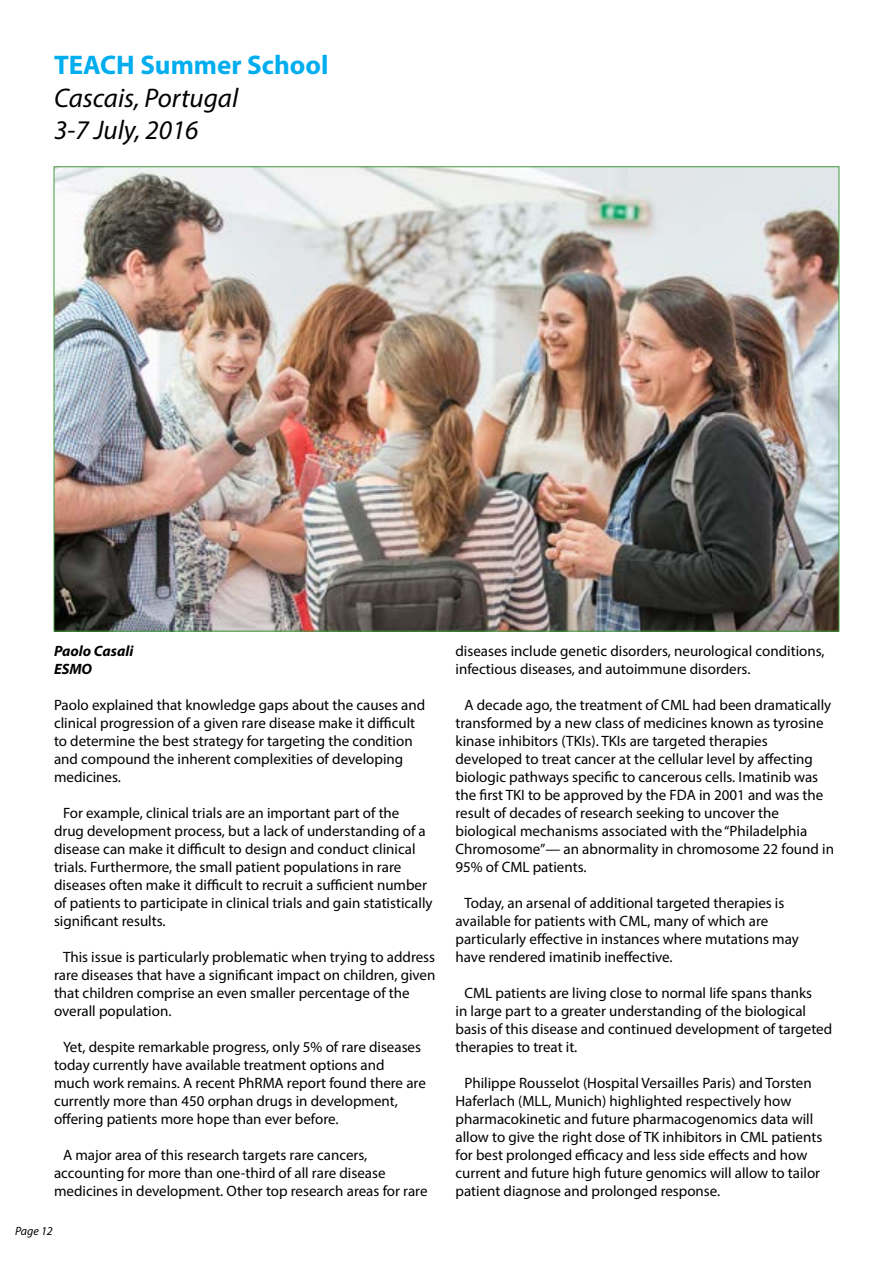
<style>
.page{position:relative;width:893px;height:1263px;background:#fff}
.page>*{position:absolute;margin:0;border:0;box-sizing:border-box;transform-origin:0 0}
.t1{font:italic 27px/32.4px "Myriad Pro";color:#000}
.t2{font:700 27px "Myriad Pro";color:#00aeef}
.t3{font:15px/18px "Myriad Pro";color:#000}
.t4{font:italic 700 15px/18px "Myriad Pro";color:#000}
.t5{font:italic 12px "Myriad Pro";color:#000}
</style>
<div class="page">
<img style="left:56px;top:168px;width:781px;height:461px">
<h1 class="t2" style="left:54px;top:48px;width:276px">TEACH Summer School</h1>
<h1 class="t1" style="left:54px;top:81px;width:186px">Cascais, Portugal<br>3-7 July, 2016</h1>
<p class="t4" style="left:54px;top:642px;width:81px">Paolo Casali<br>ESMO</p>
<p class="t3" style="left:54px;top:696px;width:373px">Paolo explained that knowledge gaps about the causes and clinical progression of a given rare disease make it difficult to determine the best strategy for targeting the condition and compound the inherent complexities of developing medicines.</p>
<p class="t3" style="left:54px;top:804px;width:380px;text-indent:9px">For example, clinical trials are an important part of the drug development process, but a lack of understanding of a disease can make it difficult to design and conduct clinical trials. Furthermore, the small patient populations in rare diseases often make it difficult to recruit a sufficient number of patients to participate in clinical trials and gain statistically significant results.</p>
<p class="t3" style="left:54px;top:948px;width:383px;text-indent:9px">This issue is particularly problematic when trying to address rare diseases that have a significant impact on children, given that children comprise an even smaller percentage of the overall population.</p>
<p class="t3" style="left:54px;top:1038px;width:373px;text-indent:9px">Yet, despite remarkable progress, only 5% of rare diseases today currently have available treatment options and<br>much work remains. A recent PhRMA report found there are currently more than 450 orphan drugs in development, offering patients more hope than ever before.</p>
<p class="t3" style="left:54px;top:1146px;width:375px;text-indent:9px">A major area of this research targets rare cancers, accounting for more than one-third of all rare disease medicines in development. Other top research areas for rare</p>
<p class="t5" style="left:15px;top:1223px;width:39px">Page 12</p>
<p class="t3" style="left:455px;top:642px;width:371px">diseases include genetic disorders, neurological conditions, infectious diseases, and autoimmune disorders.</p>
<p class="t3" style="left:455px;top:696px;width:380px;text-indent:9px">A decade ago, the treatment of CML had been dramatically transformed by a new class of medicines known as tyrosine kinase inhibitors (TKIs). TKIs are targeted therapies developed to treat cancer at the cellular level by affecting biologic pathways specific to cancerous cells. Imatinib was the first TKI to be approved by the FDA in 2001 and was the result of decades of research seeking to uncover the biological mechanisms associated with the “Philadelphia Chromosome”— an abnormality in chromosome 22 found in 95% of CML patients.</p>
<p class="t3" style="left:455px;top:894px;width:345px;text-indent:9px">Today, an arsenal of additional targeted therapies is available for patients with CML, many of which are particularly effective in instances where mutations may have rendered imatinib ineffective.</p>
<p class="t3" style="left:455px;top:984px;width:378px;text-indent:9px">CML patients are living close to normal life spans thanks<br>in large part to a greater understanding of the biological basis of this disease and continued development of targeted therapies to treat it.</p>
<p class="t3" style="left:455px;top:1074px;width:368px;text-indent:9px">Philippe Rousselot (Hospital Versailles Paris) and Torsten Haferlach (MLL, Munich) highlighted respectively how pharmacokinetic and future pharmacogenomics data will allow to give the right dose of TK inhibitors in CML patients for best prolonged efficacy and less side effects and how current and future high future genomics will allow to tailor patient diagnose and prolonged response.</p>
</div>
